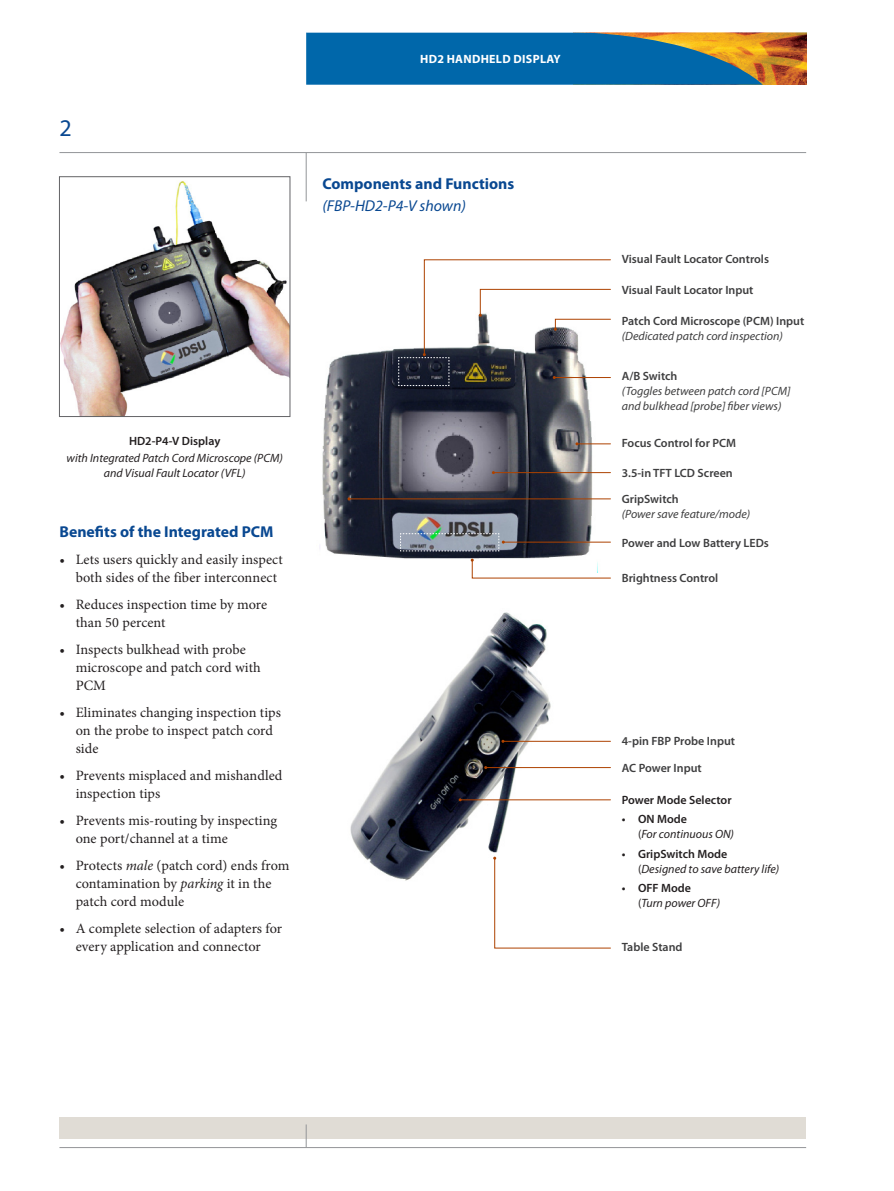
<style>
.page{position:relative;width:894px;height:1191px;background:#fff}
.page>*{position:absolute;margin:0;border:0;box-sizing:border-box;transform-origin:0 0}
.Bullet_Text_2{font:24px "Myriad Pro";color:#094891}
.Heading_1{font:700 15.75px "Myriad Pro";color:#094891}
.Heading_3{font:700 15.75px "Myriad Pro";color:#094891}
.Heading_3-2{font:italic 15.75px "Myriad Pro";color:#094891}
.Bullet_Text_2-2{font:14.25px/18px "Minion Pro";letter-spacing:.005em;color:#231f20}
.Body_Text_Footer{font:600 12px "Myriad Pro";color:#3e3e3f}
.Body_Text_Footer-2{font:italic 12px/15px "Myriad Pro";color:#3e3e3f}
.Caption_1{font:italic 12px/15px "Myriad Pro";color:#231f20}
.Caption_1-2{font:600 12px "Myriad Pro";color:#231f20}
.t1{font:700 12px "Myriad Pro";letter-spacing:.025em;color:#fff}
.s1{font-style:italic}
.s2{font-weight:600;font-style:normal}
.s3{font-style:normal}
</style>
<div class="page">
<hr style="left:59px;top:152px;width:746px;height:1px;background:#939598">
<hr style="left:306px;top:153px;width:1px;height:48px;background:#939598">
<div style="left:59px;top:1116px;width:746px;height:22px;background:#e0dcd5"></div>
<hr style="left:59px;top:1147px;width:746px;height:1px;background:#939598">
<svg style="left:306px;top:1124px;width:1px;height:23px"></svg>
<svg style="left:306px;top:32px;width:501px;height:53px;background:#2e6f90"></svg>
<img style="left:61px;top:181px;width:227px;height:233px">
<div style="left:59px;top:176px;width:231px;height:240px;border:1px solid #636366"></div>
<img style="left:319px;top:348px;width:282px;height:211px">
<hr style="left:576px;top:443px;width:34px;height:1px;background:#ad4200">
<hr style="left:493px;top:472px;width:117px;height:1px;background:#ad4200">
<svg style="left:470px;top:558px;width:141px;height:20px"></svg>
<hr style="left:503px;top:541px;width:107px;height:1px;background:#ad4200">
<svg style="left:399px;top:533px;width:105px;height:18px;background:#8f9ba6"></svg>
<hr style="left:349px;top:498px;width:261px;height:1px;background:#ad4200">
<img style="left:350px;top:612px;width:229px;height:269px">
<hr style="left:503px;top:740px;width:107px;height:1px;background:#ad4200">
<hr style="left:485px;top:767px;width:125px;height:1px;background:#ad4200">
<hr style="left:460px;top:799px;width:150px;height:1px;background:#ad4200">
<svg style="left:493px;top:856px;width:118px;height:92px"></svg>
<svg style="left:398px;top:259px;width:213px;height:127px"></svg>
<p class="Bullet_Text_2" style="left:59px;top:113px;width:14px">2</p>
<p class="t1" style="left:420px;top:51px;width:142px">HD2 HANDHELD DISPLAY</p>
<p class="Heading_3" style="left:322px;top:173px;width:193px">Components and Functions</p>
<p class="Heading_3-2" style="left:322px;top:196px;width:145px">(FBP-HD2-P4-V shown)</p>
<p class="Caption_1-2" style="left:129px;top:433px;width:93px">HD2-P4-V Display</p>
<p class="Caption_1" style="left:66px;top:449px;width:218px;text-align:center">with Integrated Patch Cord Microscope (PCM) and Visual Fault Locator (VFL)</p>
<p class="Heading_1" style="left:59px;top:521px;width:216px">Benefits of the Integrated PCM</p>
<p class="Bullet_Text_2-2" style="left:76px;top:550px;width:208px;text-indent:-16px">• Lets users quickly and easily inspect both sides of the fiber interconnect</p>
<p class="Bullet_Text_2-2" style="left:76px;top:595px;width:193px;text-indent:-16px">• Reduces inspection time by more than 50 percent</p>
<p class="Bullet_Text_2-2" style="left:76px;top:640px;width:186px;text-indent:-16px">• Inspects bulkhead with probe microscope and patch cord with<br>PCM</p>
<p class="Bullet_Text_2-2" style="left:76px;top:703px;width:207px;text-indent:-16px">• Eliminates changing inspection tips on the probe to inspect patch cord side</p>
<p class="Bullet_Text_2-2" style="left:76px;top:766px;width:208px;text-indent:-16px">• Prevents misplaced and mishandled inspection tips</p>
<p class="Bullet_Text_2-2" style="left:76px;top:811px;width:203px;text-indent:-16px">• Prevents mis-routing by inspecting one port/channel at a time</p>
<p class="Bullet_Text_2-2" style="left:76px;top:856px;width:215px;text-indent:-16px">• Protects <span class="s1">male</span> (patch cord) ends from contamination by <span class="s1">parking</span> it in the patch cord module</p>
<p class="Bullet_Text_2-2" style="left:59px;top:919px;width:224px;text-align:center">• A complete selection of adapters for every application and connector</p>
<p class="Body_Text_Footer" style="left:621px;top:251px;width:149px">Visual Fault Locator Controls</p>
<p class="Body_Text_Footer" style="left:621px;top:282px;width:133px">Visual Fault Locator Input</p>
<p class="Body_Text_Footer-2" style="left:621px;top:313px;width:184px"><span class="s2">Patch Cord Microscope (PCM) Input </span>(Dedicated patch cord inspection)</p>
<p class="Body_Text_Footer-2" style="left:621px;top:368px;width:170px"><span class="s2">A/B Switch<br></span>(Toggles between patch cord [PCM] and bulkhead [probe] fiber views)</p>
<p class="Body_Text_Footer" style="left:621px;top:435px;width:116px">Focus Control for PCM</p>
<p class="Body_Text_Footer" style="left:621px;top:465px;width:112px">3.5-in TFT LCD Screen</p>
<p class="Body_Text_Footer-2" style="left:621px;top:491px;width:130px"><span class="s2">GripSwitch<br></span>(Power save feature/mode)</p>
<p class="Body_Text_Footer" style="left:621px;top:535px;width:149px">Power and Low Battery LEDs</p>
<p class="Body_Text_Footer" style="left:621px;top:570px;width:98px">Brightness Control</p>
<p class="Body_Text_Footer" style="left:621px;top:733px;width:115px">4-pin FBP Probe Input</p>
<p class="Body_Text_Footer" style="left:621px;top:760px;width:81px">AC Power Input</p>
<p class="Caption_1-2" style="left:621px;top:791px;width:111px">Power Mode Selector</p>
<p class="Caption_1" style="left:637px;top:811px;width:97px;text-indent:-16px"><span class="s2">• ON Mode<br></span><span class="s3">(</span>For continuous ON)</p>
<p class="Caption_1" style="left:637px;top:845px;width:143px;text-indent:-16px"><span class="s2">• GripSwitch Mode<br></span><span class="s3">(</span>Designed to save battery life)</p>
<p class="Caption_1" style="left:637px;top:880px;width:84px;text-indent:-16px"><span class="s2">• OFF Mode<br></span><span class="s3">(</span>Turn power OFF)</p>
<p class="Body_Text_Footer" style="left:621px;top:938px;width:62px">Table Stand</p>
</div>
